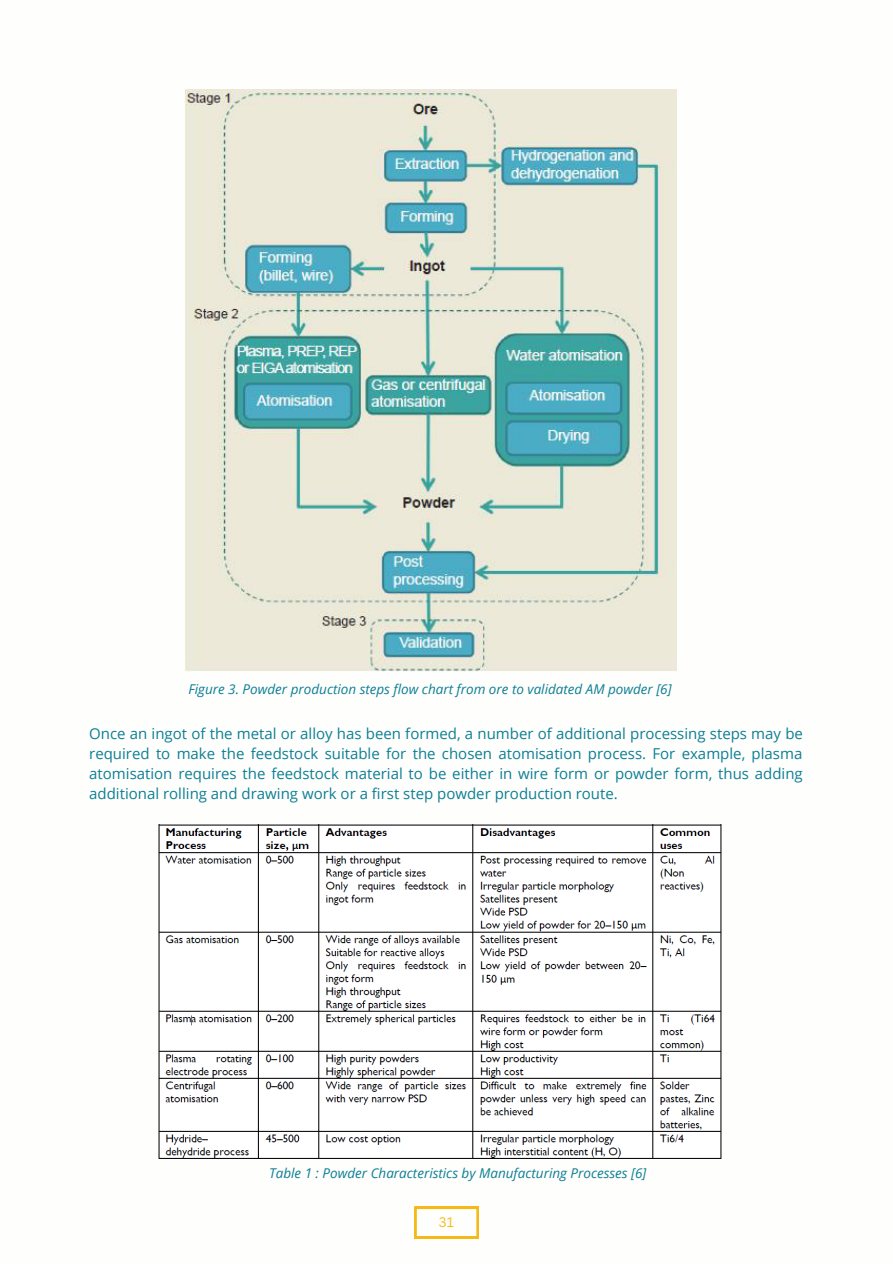
<style>
.page{position:relative;width:893px;height:1264px;background:#fff}
.page>*{position:absolute;margin:0;border:0;box-sizing:border-box;transform-origin:0 0}
.t1{font:15px/20.2px "Open Sans";color:#0d7f95;text-align:justify}
.t2{font:italic 13.5px "Open Sans";color:#0d7f95}
.t3{font:13.5px "Canva Sans";color:#f5ba18}
</style>
<div class="page">
<img style="left:184px;top:89px;width:492px;height:583px">
<img style="left:159px;top:824px;width:562px;height:335px">
<svg style="left:414px;top:1206px;width:64px;height:32px"></svg>
<p class="t2" style="left:188px;top:679px;width:484px">Figure 3. Powder production steps flow chart from ore to validated AM powder [6]</p>
<p class="t1" style="left:89px;top:722px;width:715px">Once an ingot of the metal or alloy has been formed, a number of additional processing steps may be required to make the feedstock suitable for the chosen atomisation process. For example, plasma atomisation requires the feedstock material to be either in wire form or powder form, thus adding additional rolling and drawing work or a first step powder production route.</p>
<p class="t2" style="left:269px;top:1163px;width:379px">Table 1 : Powder Characteristics by Manufacturing Processes [6]</p>
<p class="t3" style="left:439px;top:1212px;width:16px">31</p>
</div>
